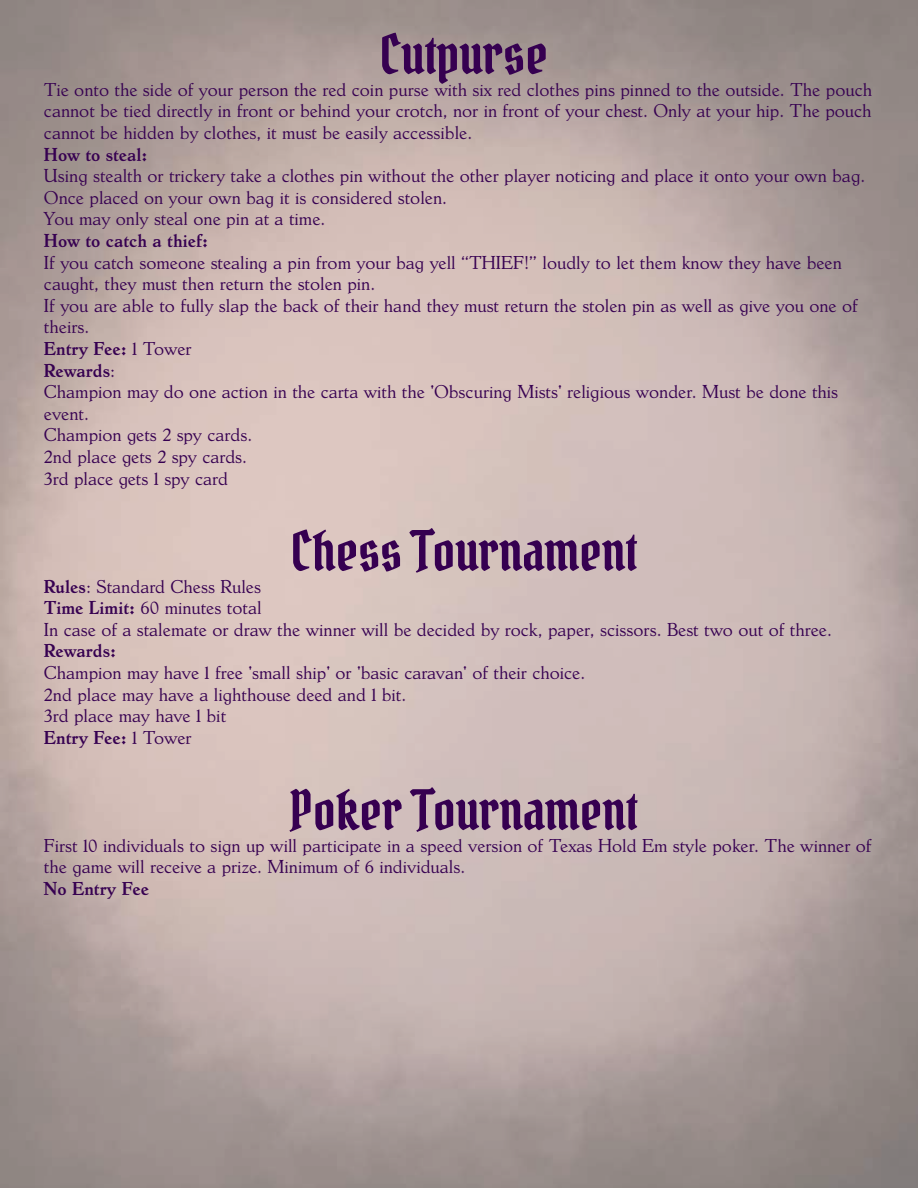
<style>
.page{position:relative;width:918px;height:1188px;background:#fff}
.page>*{position:absolute;margin:0;border:0;box-sizing:border-box;transform-origin:0 0}
.t1{font:54px "Pirata One";color:#360051}
.t2{font:18px/21.6px "Dutch Mediaeval Pro";color:#360051}
.t3{font:700 18px "Dutch Mediaeval Pro";color:#360051}
.s1{font-weight:700}
</style>
<div class="page">
<h1 class="t1" style="left:379px;top:20px;width:170px">Cutpurse</h1>
<p class="t2" style="left:44px;top:79px;width:830px;text-align:justify">Tie onto the side of your person the red coin purse with six red clothes pins pinned to the outside. The pouch cannot be tied directly in front or behind your crotch, nor in front of your chest. Only at your hip. The pouch cannot be hidden by clothes, it must be easily accessible.</p>
<p class="t3" style="left:44px;top:144px;width:105px">How to steal:</p>
<p class="t2" style="left:44px;top:165px;width:823px">Using stealth or trickery take a clothes pin without the other player noticing and place it onto your own bag.<br>Once placed on your own bag it is considered stolen.<br>You may only steal one pin at a time.</p>
<p class="t3" style="left:44px;top:230px;width:166px">How to catch a thief:</p>
<p class="t2" style="left:44px;top:251px;width:815px">If you catch someone stealing a pin from your bag yell “THIEF!” loudly to let them know they have been caught, they must then return the stolen pin.<br>If you are able to fully slap the back of their hand they must return the stolen pin as well as give you one of theirs.<br><span class="s1">Entry Fee:</span> 1 Tower<br><span class="s1">Rewards</span>:<br>Champion may do one action in the carta with the 'Obscuring Mists' religious wonder. Must be done this event.<br>Champion gets 2 spy cards.<br>2nd place gets 2 spy cards.<br>3rd place gets 1 spy card</p>
<h1 class="t1" style="left:290px;top:517px;width:348px">Chess Tournament</h1>
<p class="t2" style="left:44px;top:575px;width:789px"><span class="s1">Rules</span>: Standard Chess Rules<br><span class="s1">Time Limit:</span> 60 minutes total<br>In case of a stalemate or draw the winner will be decided by rock, paper, scissors. Best two out of three.</p>
<p class="t3" style="left:44px;top:641px;width:74px">Rewards:</p>
<p class="t2" style="left:44px;top:662px;width:543px">Champion may have 1 free 'small ship' or 'basic caravan' of their choice.<br>2nd place may have a lighthouse deed and 1 bit.<br>3rd place may have 1 bit<br><span class="s1">Entry Fee:</span> 1 Tower</p>
<h1 class="t1" style="left:290px;top:776px;width:349px">Poker Tournament</h1>
<p class="t2" style="left:44px;top:835px;width:829px">First 10 individuals to sign up will participate in a speed version of Texas Hold Em style poker. The winner of the game will receive a prize. Minimum of 6 individuals.</p>
<p class="t3" style="left:44px;top:878px;width:107px">No Entry Fee</p>
</div>
